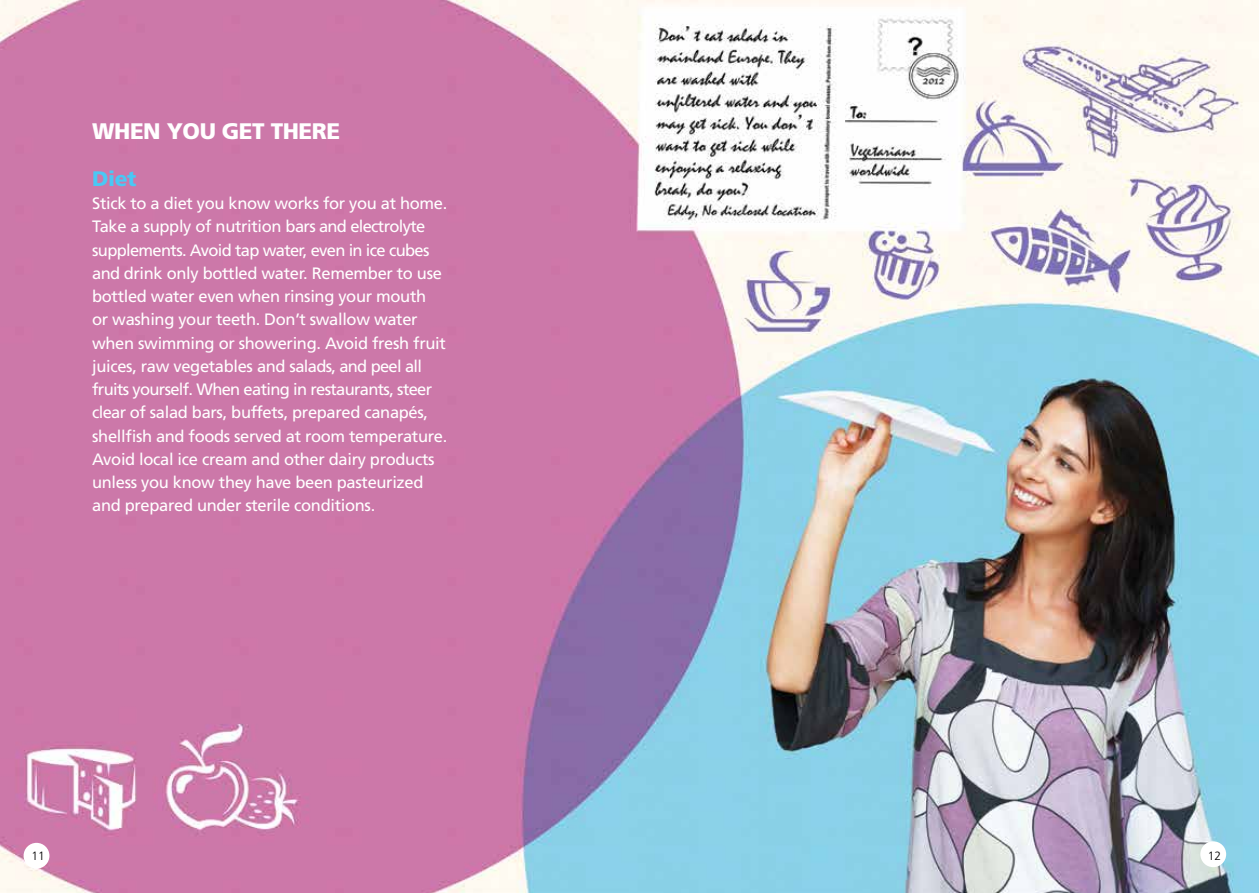
<style>
.page{position:relative;width:1259px;height:893px;background:#fff}
.page>*{position:absolute;margin:0;border:0;box-sizing:border-box;transform-origin:0 0}
.t1{font:900 22.5px "Frutiger";letter-spacing:-.02em;color:#fff}
.t2{font:900 21px "Frutiger";color:#49c8f5}
.t3{font:16.5px/23.2px "Frutiger";letter-spacing:-.02em;color:#fff}
.t4{font:300 12px "Frutiger";color:#000}
</style>
<div class="page">
<img style="left:0;top:0;width:1259px;height:893px">
<div style="left:24px;top:843px;width:25px;height:26px;background:#fff;border-radius:50%"></div>
<div style="left:1200px;top:841px;width:26px;height:26px;background:#fff;border-radius:50%"></div>
<h1 class="t1" style="left:92px;top:118px;width:250px">WHEN YOU GET THERE</h1>
<p class="t2" style="left:92px;top:166px;width:46px">Diet</p>
<p class="t3" style="left:92px;top:192px;width:357px">Stick to a diet you know works for you at home.<br>Take a supply of nutrition bars and electrolyte supplements. Avoid tap water, even in ice cubes and drink only bottled water. Remember to use bottled water even when rinsing your mouth<br>or washing your teeth. Don’t swallow water when swimming or showering. Avoid fresh fruit juices, raw vegetables and salads, and peel all fruits yourself. When eating in restaurants, steer clear of salad bars, buffets, prepared canapés, shellfish and foods served at room temperature.<br>Avoid local ice cream and other dairy products unless you know they have been pasteurized and prepared under sterile conditions.</p>
<p class="t4" style="left:32px;top:849px;width:15px">11</p>
<p class="t4" style="left:1208px;top:849px;width:15px">12</p>
</div>
